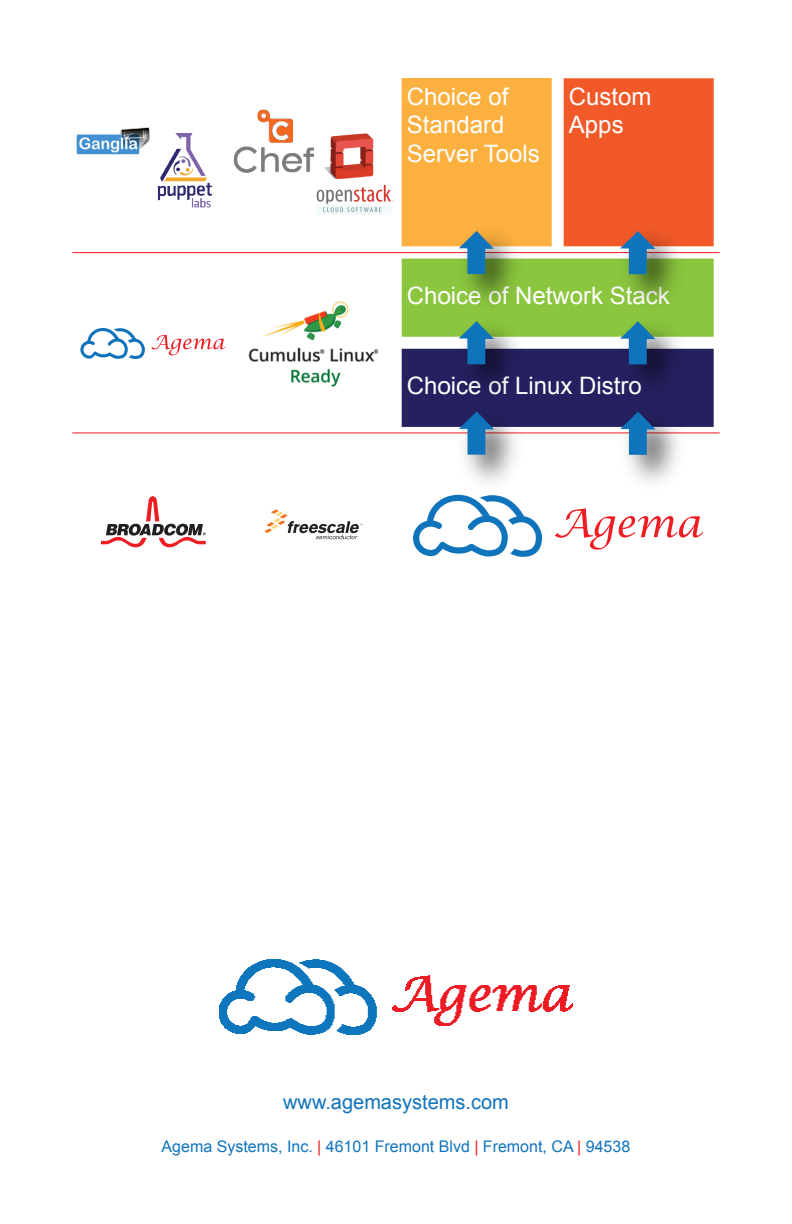
<style>
.page{position:relative;width:792px;height:1224px;background:#fff}
.page>*{position:absolute;margin:0;border:0;box-sizing:border-box;transform-origin:0 0}
.t1{font:24px/28.8px "Arial";color:#fff}
.t2{font:20px "Arial";color:#1074bc}
.t3{font:16px "Arial";color:#1074bc}
.s1{color:#ee1d23}
</style>
<div class="page">
<img style="left:220px;top:959px;width:352px;height:76px">
<svg style="left:555px;top:508px;width:148px;height:42px"></svg>
<svg style="left:413px;top:498px;width:129px;height:59px"></svg>
<svg style="left:101px;top:496px;width:105px;height:51px"></svg>
<svg style="left:264px;top:509px;width:99px;height:30px"></svg>
<svg style="left:151px;top:335px;width:74px;height:20px"></svg>
<svg style="left:80px;top:328px;width:65px;height:31px"></svg>
<img style="left:248px;top:301px;width:131px;height:86px">
<img style="left:76px;top:127px;width:74px;height:28px">
<img style="left:157px;top:134px;width:77px;height:74px">
<img style="left:234px;top:110px;width:80px;height:63px">
<img style="left:316px;top:134px;width:78px;height:81px">
<hr style="left:72px;top:252px;width:648px;height:1px;background:#ee1d23">
<hr style="left:72px;top:432px;width:648px;height:1px;background:#ee1d23">
<img style="left:443px;top:455px;width:234px;height:44px">
<svg style="left:396px;top:78px;width:324px;height:377px;background:#af8e62"></svg>
<p class="t1" style="left:407px;top:82px;width:134px">Choice of<br>Standard<br>Server Tools</p>
<p class="t1" style="left:569px;top:82px;width:84px">Custom<br>Apps</p>
<p class="t1" style="left:407px;top:282px;width:264px">Choice of Network Stack</p>
<p class="t1" style="left:407px;top:372px;width:236px">Choice of Linux Distro</p>
<p class="t2" style="left:283px;top:1089px;width:227px">www.agemasystems.com</p>
<p class="t3" style="left:162px;top:1136px;width:470px">Agema Systems, Inc. <span class="s1">|</span> 46101 Fremont Blvd <span class="s1">|</span> Fremont, CA <span class="s1">|</span> 94538</p>
</div>
